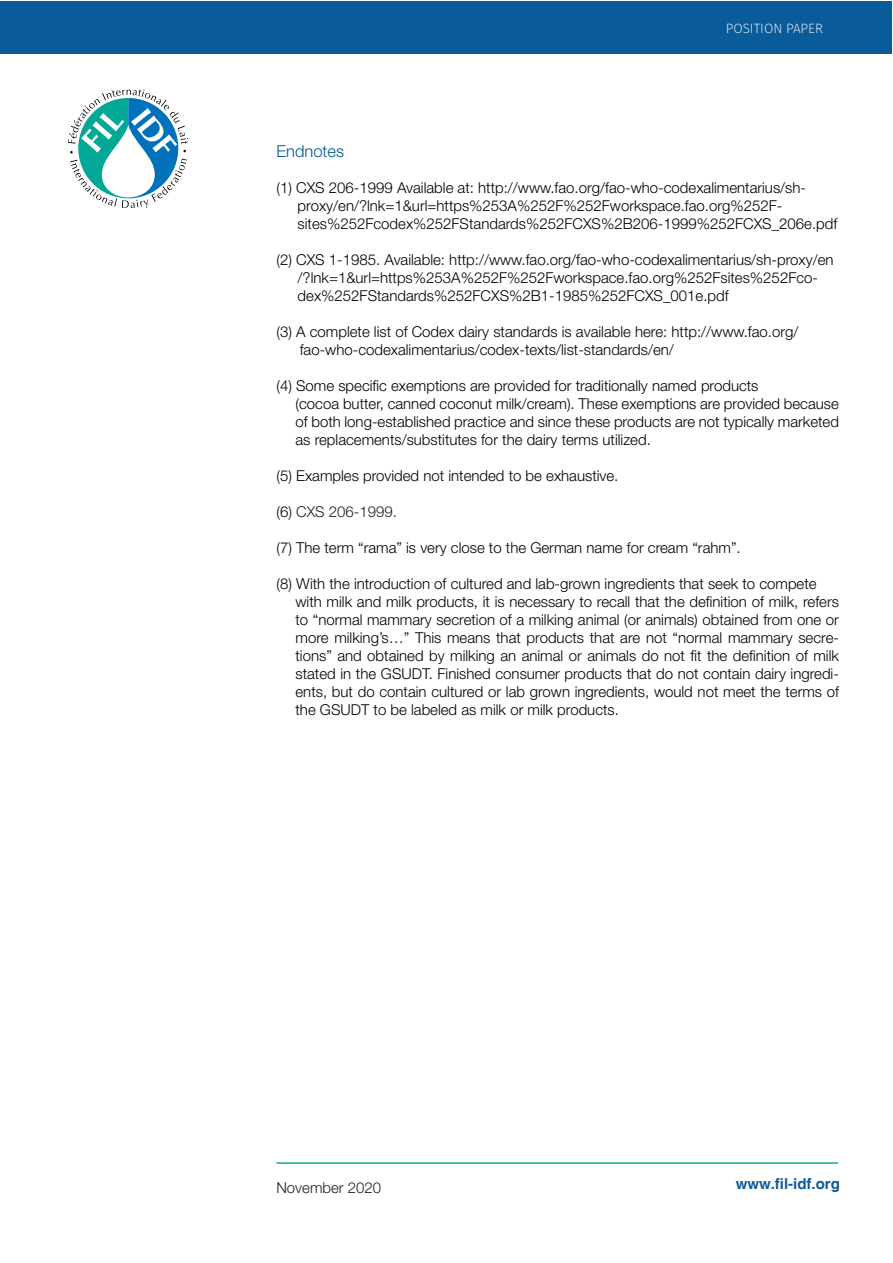
<style>
.page{position:relative;width:893px;height:1263px;background:#fff}
.page>*{position:absolute;margin:0;border:0;box-sizing:border-box;transform-origin:0 0}
.t1{font:300 16.5px "Helvetica Neue";color:#005a93}
.t2{font:300 15px/18px "Helvetica Neue";color:#000}
.t3{font:300 15px "Helvetica Neue";color:#231f20}
.t4{font:700 15px "Helvetica";color:#105b9a}
.t5{font:200 13.5px "Fira Sans";color:#fff}
.s1{color:#000}
.s2{color:#0a5b9a}
</style>
<div class="page">
<div style="left:1px;top:1px;width:891px;height:52px;background:#0a5b9a"></div>
<hr style="left:276px;top:1162px;width:562px;height:2px;background:#17a990">
<svg style="left:68px;top:89px;width:120px;height:119px"></svg>
<p class="t5" style="left:726px;top:19px;width:99px">POSITION PAPER</p>
<p class="t1" style="left:276px;top:138px;width:69px">Endnotes</p>
<p class="t2" style="left:276px;top:178px;width:531px">(1) CXS 206-1999 Available at: http://www.fao.org/fao-who-codexalimentarius/sh-</p>
<p class="t2" style="left:298px;top:196px;width:541px">proxy/en/?lnk=1&amp;url=https%253A%252F%252Fworkspace.fao.org%252F&shy;sites%252Fcodex%252FStandards%252FCXS%2B206-1999%252FCXS_206e.pdf</p>
<p class="t2" style="left:276px;top:250px;width:559px">(2) CXS 1-1985. Available: http://www.fao.org/fao-who-codexalimentarius/sh-proxy/en</p>
<p class="t2" style="left:298px;top:268px;width:522px">/?lnk=1&amp;url=https%253A%252F%252Fworkspace.fao.org%252Fsites%252Fco&shy;dex%252FStandards%252FCXS%2B1-1985%252FCXS_001e.pdf</p>
<p class="t2" style="left:276px;top:322px;width:524px">(3) A complete list of Codex dairy standards is available here: http://www.fao.org/</p>
<p class="t2" style="left:300px;top:340px;width:376px">fao-who-codexalimentarius/codex-texts/list-standards/en/</p>
<p class="t2" style="left:276px;top:376px;width:484px">(4) Some specific exemptions are provided for traditionally named products</p>
<p class="t2" style="left:296px;top:394px;width:545px;text-align:justify">(cocoa butter, canned coconut milk/cream). These exemptions are provided because of both long-established practice and since these products are not typically marketed as replacements/substitutes for the dairy terms utilized.</p>
<p class="t2" style="left:276px;top:466px;width:344px">(5) Examples provided not intended to be exhaustive.</p>
<p class="t3" style="left:276px;top:500px;width:122px"><span class="s1">(6)</span> CXS 206-1999.</p>
<p class="t2" style="left:276px;top:538px;width:466px">(7) The term “rama” is very close to the German name for cream “rahm”.</p>
<p class="t2" style="left:276px;top:574px;width:542px">(8) With the introduction of cultured and lab-grown ingredients that seek to compete</p>
<p class="t2" style="left:296px;top:592px;width:545px;text-align:justify">with milk and milk products, it is necessary to recall that the definition of milk, refers to “normal mammary secretion of a milking animal (or animals) obtained from one or more milking’s…” This means that products that are not “normal mammary secre&shy;tions” and obtained by milking an animal or animals do not fit the definition of milk stated in the GSUDT. Finished consumer products that do not contain dairy ingredi&shy;ents, but do contain cultured or lab grown ingredients, would not meet the terms of the GSUDT to be labeled as milk or milk products.</p>
<p class="t3" style="left:276px;top:1175px;width:106px">November 2020</p>
<p class="t4" style="left:736px;top:1175px;width:106px"><span class="s2">ww</span>w.fil-idf.or<span class="s2">g</span></p>
</div>
